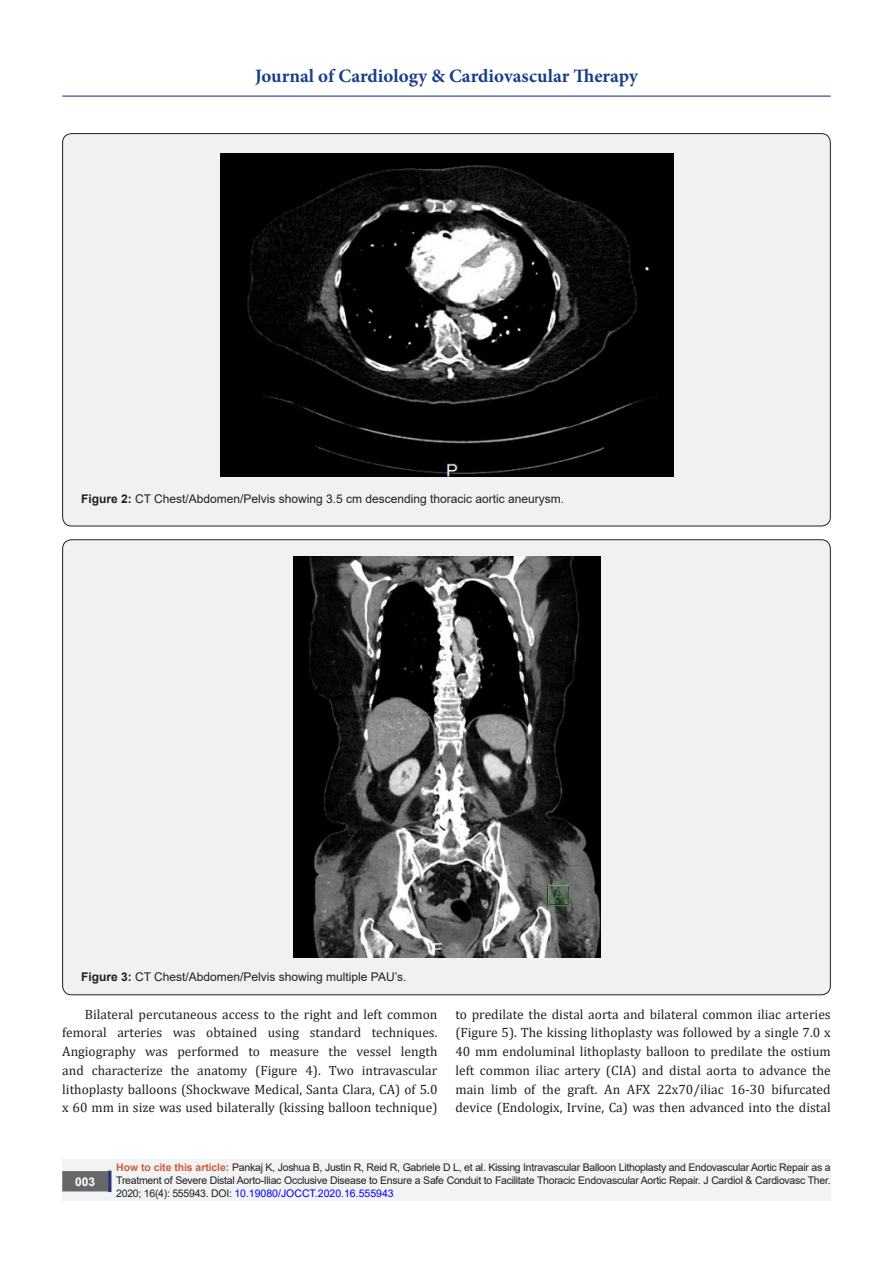
<style>
.page{position:relative;width:893px;height:1263px;background:#fff}
.page>*{position:absolute;margin:0;border:0;box-sizing:border-box;transform-origin:0 0}
.t1{font:700 18.9px "Minion Pro";color:#183f89}
.t2{font:13.5px/18.8px "Cambria";color:#231f20;text-align:justify}
.t3{font:12px "Arial";color:#231f20}
.t4{font:700 12px "Arial";color:#fff}
.t5{font:10.5px/12.6px "Arial";letter-spacing:-.025em;color:#231f20;text-align:justify}
.s1{font-weight:700}
.s2{font-weight:700;color:#ca5f37}
.s3{color:#00f}
</style>
<div class="page">
<hr style="left:62px;top:96px;width:769px;height:1px;background:#253f8e">
<div style="left:62px;top:1160px;width:769px;height:41px;background:#f2f3f4"></div>
<div style="left:63px;top:1172px;width:44px;height:19px;background:#68676a"></div>
<div style="left:62px;top:1171px;width:46px;height:20px;border:2px solid #68676a"></div>
<div style="left:108px;top:1170px;width:3px;height:22px;background:#253474;border:2px solid #253474"></div>
<div style="left:63px;top:134px;width:767px;height:392px;background:#f0f1f2;border-radius:9px"></div>
<img style="left:220px;top:153px;width:453px;height:324px">
<div style="left:63px;top:540px;width:767px;height:455px;background:#f0f1f2;border-radius:9px"></div>
<img style="left:293px;top:556px;width:308px;height:401px">
<h1 class="t1" style="left:255px;top:63px;width:384px">Journal of Cardiology &amp; Cardiovascular Therapy</h1>
<p class="t3" style="left:81px;top:490px;width:485px"><span class="s1">Figure 2:</span> CT Chest/Abdomen/Pelvis showing 3.5 cm descending thoracic aortic aneurysm.</p>
<p class="t3" style="left:81px;top:968px;width:327px"><span class="s1">Figure 3:</span> CT Chest/Abdomen/Pelvis showing multiple PAU’s.</p>
<p class="t2" style="left:62px;top:1004px;width:377px;text-indent:22px">Bilateral percutaneous access to the right and left common femoral arteries was obtained using standard techniques.<br>Angiography was performed to measure the vessel length and characterize the anatomy (Figure 4). Two intravascular lithoplasty balloons (Shockwave Medical, Santa Clara, CA) of 5.0 x 60 mm in size was used bilaterally (kissing balloon technique)</p>
<p class="t2" style="left:455px;top:1004px;width:377px">to predilate the distal aorta and bilateral common iliac arteries (Figure 5). The kissing lithoplasty was followed by a single 7.0 x 40 mm endoluminal lithoplasty balloon to predilate the ostium left common iliac artery (CIA) and distal aorta to advance the main limb of the graft. An AFX 22x70/iliac 16-30 bifurcated device (Endologix, Irvine, Ca) was then advanced into the distal</p>
<p class="t4" style="left:75px;top:1173px;width:22px">003</p>
<p class="t5" style="left:116px;top:1161px;width:716px"><span class="s2">How to cite this article:</span> Pankaj K, Joshua B, Justin R, Reid R, Gabriele D L, et al. Kissing Intravascular Balloon Lithoplasty and Endovascular Aortic Repair as a Treatment of Severe Distal Aorto-Iliac Occlusive Disease to Ensure a Safe Conduit to Facilitate Thoracic Endovascular Aortic Repair. J Cardiol &amp; Cardiovasc Ther.<br>2020; 16(4): 555943. DOI<span class="s3">: 10.19080/JOCCT.2020.16.555943</span></p>
</div>
